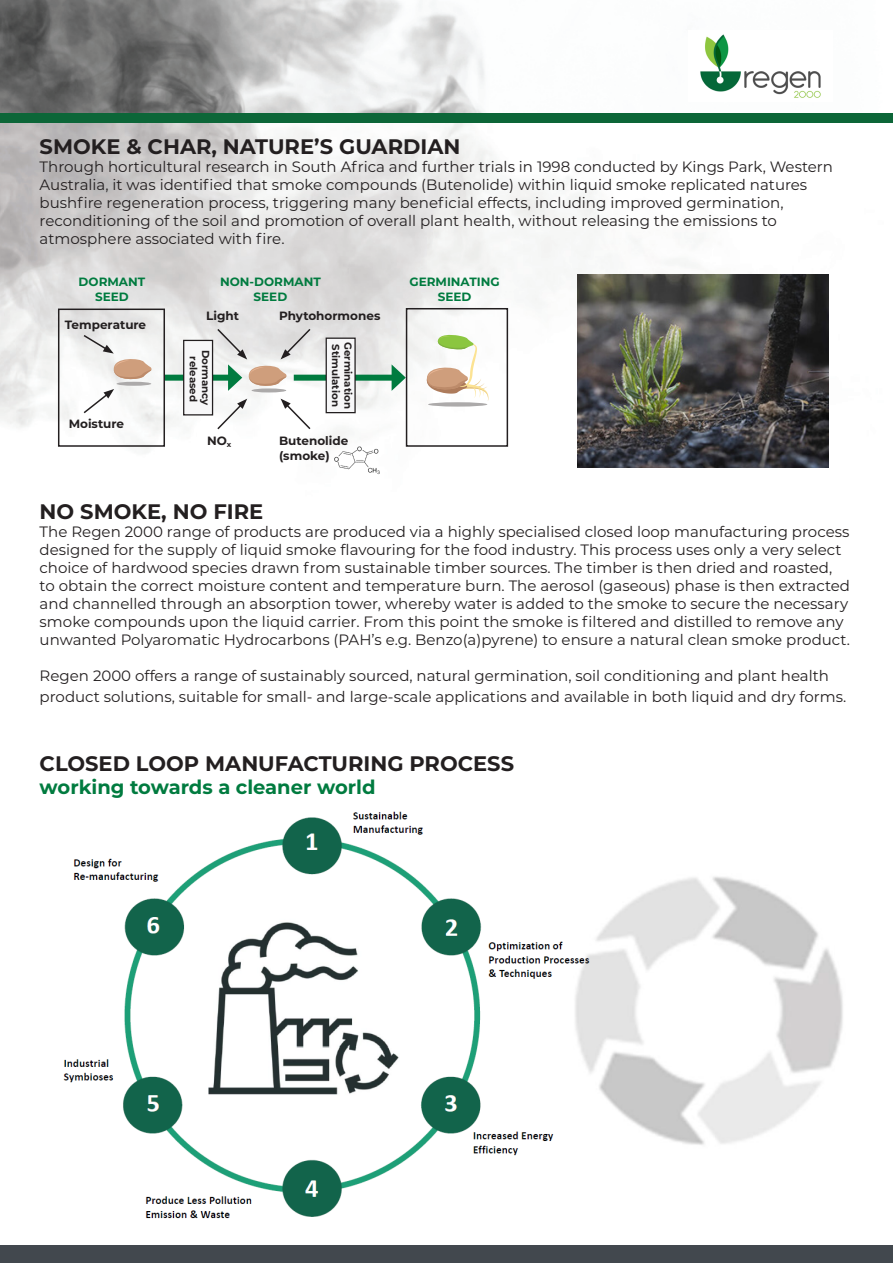
<style>
.page{position:relative;width:893px;height:1263px;background:#fff}
.page>*{position:absolute;margin:0;border:0;box-sizing:border-box;transform-origin:0 0}
.t1{font:700 21px "Montserrat";color:#231f20}
.t2{font:700 19.5px "Montserrat";color:#007b3f}
.t3{font:15px/18px "Montserrat";color:#231f20}
.t4{font:700 12px/14.4px "Montserrat";color:#231f20}
.t5{font:700 12px "Montserrat";color:#007b3f}
.t6{font:700 10.2px "Montserrat";color:#231f20}
</style>
<div class="page">
<img style="left:208px;top:122px;width:685px;height:353px">
<img style="left:0;top:122px;width:208px;height:327px">
<img style="left:0;top:0;width:485px;height:113px">
<div style="left:0;top:113px;width:893px;height:9px;background:#0c6638"></div>
<img style="left:700px;top:34px;width:121px;height:64px">
<div style="left:0;top:1245px;width:893px;height:18px;background:#42484e"></div>
<img style="left:63px;top:811px;width:780px;height:408px">
<svg style="left:82px;top:389px;width:32px;height:26px"></svg>
<div style="left:58px;top:309px;width:107px;height:138px;border:2px solid #231f20"></div>
<svg style="left:216px;top:399px;width:31px;height:32px"></svg>
<div style="left:165px;top:375px;width:68px;height:6px;background:#007b3f"></div>
<div style="left:184px;top:340px;width:29px;height:75px;background:#f7f7f8"></div>
<div style="left:183px;top:340px;width:30px;height:75px;border:1px solid #231f20"></div>
<svg style="left:281px;top:399px;width:31px;height:32px"></svg>
<div style="left:406px;top:308px;width:102px;height:139px;border:2px solid #231f20"></div>
<div style="left:294px;top:375px;width:103px;height:6px;background:#007b3f"></div>
<svg style="left:392px;top:364px;width:14px;height:27px"></svg>
<div style="left:326px;top:338px;width:29px;height:75px;background:#f7f7f8"></div>
<div style="left:326px;top:338px;width:30px;height:75px;border:1px solid #231f20"></div>
<svg style="left:82px;top:333px;width:70px;height:49px"></svg>
<svg style="left:117px;top:382px;width:34px;height:4px"></svg>
<svg style="left:216px;top:327px;width:96px;height:64px"></svg>
<svg style="left:252px;top:388px;width:34px;height:4px"></svg>
<svg style="left:425px;top:334px;width:64px;height:67px"></svg>
<div style="left:428px;top:402px;width:59px;height:5px;background:#acaaaa;border-radius:50%"></div>
<img style="left:577px;top:275px;width:251px;height:192px">
<img style="left:334px;top:446px;width:50px;height:28px">
<p class="t1" style="left:40px;top:131px;width:422px">SMOKE &amp; CHAR, NATURE’S GUARDIAN</p>
<p class="t3" style="left:40px;top:157px;width:795px">Through horticultural research in South Africa and further trials in 1998 conducted by Kings Park, Western Australia, it was identified that smoke compounds (Butenolide) within liquid smoke replicated natures bushfire regeneration process, triggering many beneficial effects, including improved germination, reconditioning of the soil and promotion of overall plant health, without releasing the emissions to atmosphere associated with fire.</p>
<p class="t5" style="left:79px;top:273px;width:68px">DORMANT</p>
<p class="t5" style="left:95px;top:288px;width:35px">SEED</p>
<p class="t4" style="left:65px;top:316px;width:83px">Temperature</p>
<p class="t4" style="left:69px;top:416px;width:57px">Moisture</p>
<p class="t5" style="left:220px;top:273px;width:102px">NON-DORMANT</p>
<p class="t5" style="left:254px;top:288px;width:35px">SEED</p>
<p class="t4" style="left:206px;top:307px;width:34px">Light</p>
<p class="t4" style="left:279px;top:307px;width:103px">Phytohormones</p>
<p class="t6" style="left:213px;top:350px;width:57px;rotate:90deg">Dormancy</p>
<p class="t6" style="left:201px;top:356px;width:47px;rotate:90deg">released</p>
<p class="t4" style="left:207px;top:433px;width:26px">NO<sub>x</sub></p>
<p class="t6" style="left:343px;top:344px;width:64px;rotate:90deg">Stimulation</p>
<p class="t6" style="left:356px;top:342px;width:69px;rotate:90deg">Germination</p>
<p class="t4" style="left:279px;top:433px;width:71px">Butenolide (smoke)</p>
<p class="t5" style="left:409px;top:273px;width:92px">GERMINATING</p>
<p class="t5" style="left:438px;top:288px;width:35px">SEED</p>
<p class="t1" style="left:40px;top:496px;width:225px">NO SMOKE, NO FIRE</p>
<p class="t3" style="left:40px;top:522px;width:812px">The Regen 2000 range of products are produced via a highly specialised closed loop manufacturing process designed for the supply of liquid smoke flavouring for the food industry. This process uses only a very select choice of hardwood species drawn from sustainable timber sources. The timber is then dried and roasted, to obtain the correct moisture content and temperature burn. The aerosol (gaseous) phase is then extracted and channelled through an absorption tower, whereby water is added to the smoke to secure the necessary smoke compounds upon the liquid carrier. From this point the smoke is filtered and distilled to remove any unwanted Polyaromatic Hydrocarbons (PAH’s e.g. Benzo(a)pyrene) to ensure a natural clean smoke product.</p>
<p class="t3" style="left:40px;top:664px;width:808px;line-height:21.6px">Regen 2000 offers a range of sustainably sourced, natural germination, soil conditioning and plant health product solutions, suitable for small- and large-scale applications and available in both liquid and dry forms.</p>
<p class="t1" style="left:40px;top:748px;width:476px">CLOSED LOOP MANUFACTURING PROCESS</p>
<p class="t2" style="left:40px;top:773px;width:337px">working towards a cleaner world</p>
</div>
